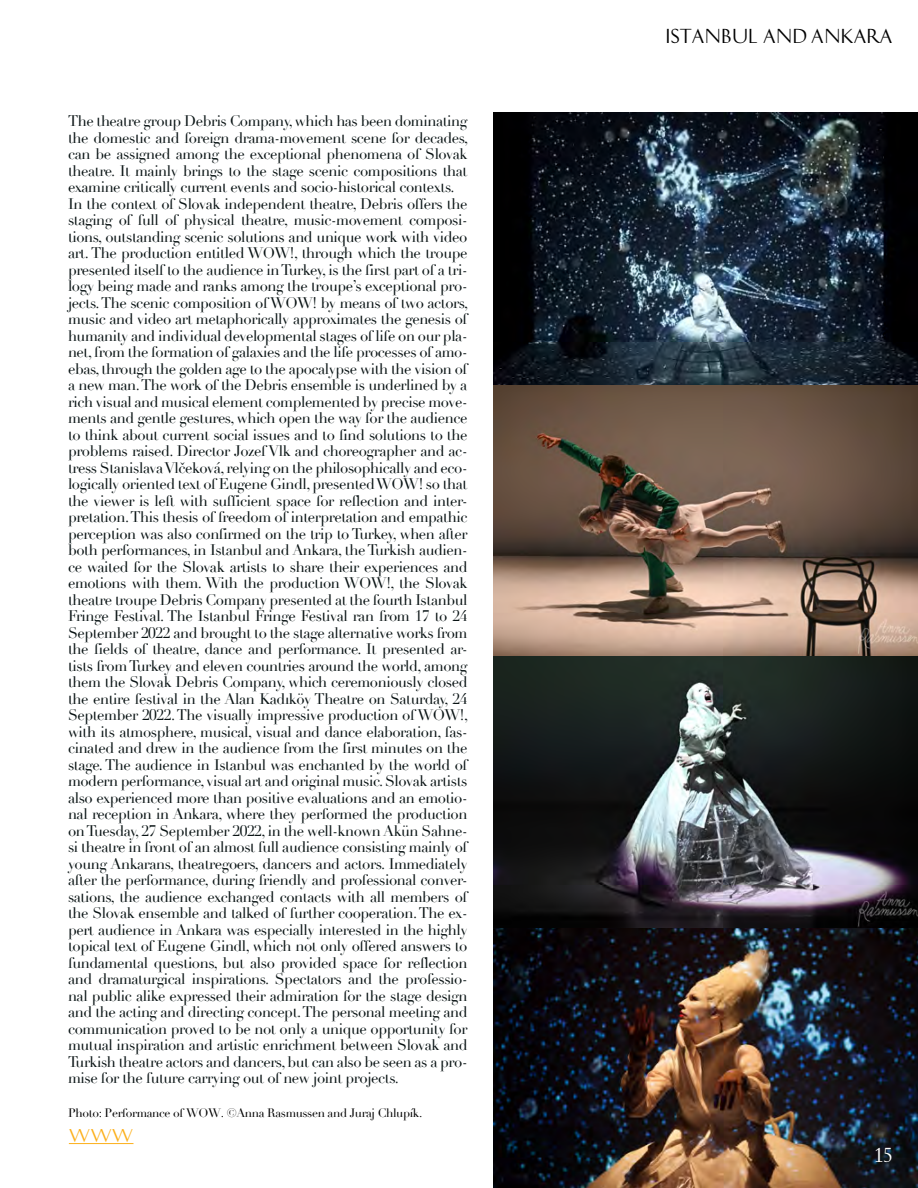
<style>
.page{position:relative;width:918px;height:1188px;background:#fff}
.page>*{position:absolute;margin:0;border:0;box-sizing:border-box;transform-origin:0 0}
.t1{font:18px "History Two";color:#000}
.t2{font:18px "History Two";color:#fff}
.t3{font:16.5px "History Two";color:#fcaf1a}
.t4{font:15px/16.5px "Didot";letter-spacing:-.03em;color:#091314}
.t5{font:12px "Didot";letter-spacing:-.03em;color:#000}
</style>
<div class="page">
<img style="left:493px;top:112px;width:425px;height:1076px">
<hr style="left:69px;top:1143px;width:64px;height:1px;background:#fcaf1a">
<p class="t4" style="left:68px;top:113px;width:402px">The theatre group Debris Company, which has been dominating the domestic and foreign drama-movement scene for decades, can be assigned among the exceptional phenomena of Slovak theatre. It mainly brings to the stage scenic compositions that examine critically current events and socio-historical contexts.<br>In the context of Slovak independent theatre, Debris offers the staging of full of physical theatre, music-movement composi&shy;tions, outstanding scenic solutions and unique work with video art. The production entitled WOW!, through which the troupe presented itself to the audience in Turkey, is the first part of a tri&shy;logy being made and ranks among the troupe’s exceptional pro&shy;jects. The scenic composition of WOW! by means of two actors, music and video art metaphorically approximates the genesis of humanity and individual developmental stages of life on our pla&shy;net, from the formation of galaxies and the life processes of amo&shy;ebas, through the golden age to the apocalypse with the vision of a new man. The work of the Debris ensemble is underlined by a rich visual and musical element complemented by precise move&shy;ments and gentle gestures, which open the way for the audience to think about current social issues and to find solutions to the problems raised. Director Jozef Vlk and choreographer and ac&shy;tress Stanislava Vlčeková, relying on the philosophically and eco&shy;logically oriented text of Eugene Gindl, presented WOW! so that the viewer is left with sufficient space for reflection and inter&shy;pretation. This thesis of freedom of interpretation and empathic perception was also confirmed on the trip to Turkey, when after both performances, in Istanbul and Ankara, the Turkish audien&shy;ce waited for the Slovak artists to share their experiences and emotions with them. With the production WOW!, the Slovak theatre troupe Debris Company presented at the fourth Istanbul Fringe Festival. The Istanbul Fringe Festival ran from 17 to 24<br>September 2022 and brought to the stage alternative works from the fields of theatre, dance and performance. It presented ar&shy;tists from Turkey and eleven countries around the world, among them the Slovak Debris Company, which ceremoniously closed the entire festival in the Alan Kadıköy Theatre on Saturday, 24<br>September 2022. The visually impressive production of WOW!, with its atmosphere, musical, visual and dance elaboration, fas&shy;cinated and drew in the audience from the first minutes on the stage. The audience in Istanbul was enchanted by the world of modern performance, visual art and original music. Slovak artists also experienced more than positive evaluations and an emotio&shy;nal reception in Ankara, where they performed the production on Tuesday, 27 September 2022, in the well-known Akün Sahne&shy;si theatre in front of an almost full audience consisting mainly of young Ankarans, theatregoers, dancers and actors. Immediately after the performance, during friendly and professional conver&shy;sations, the audience exchanged contacts with all members of the Slovak ensemble and talked of further cooperation. The ex&shy;pert audience in Ankara was especially interested in the highly topical text of Eugene Gindl, which not only offered answers to fundamental questions, but also provided space for reflection and dramaturgical inspirations. Spectators and the professio&shy;nal public alike expressed their admiration for the stage design and the acting and directing concept. The personal meeting and communication proved to be not only a unique opportunity for mutual inspiration and artistic enrichment between Slovak and Turkish theatre actors and dancers, but can also be seen as a pro&shy;mise for the future carrying out of new joint projects.</p>
<p class="t5" style="left:68px;top:1106px;width:356px">Photo: Performance of WOW. ©Anna Rasmussen and Juraj Chlupík.</p>
<p class="t3" style="left:69px;top:1125px;width:66px">WWW</p>
<p class="t1" style="left:666px;top:25px;width:228px">ISTANBUL AND ANKARA</p>
<p class="t2" style="left:874px;top:1144px;width:20px">15</p>
</div>
